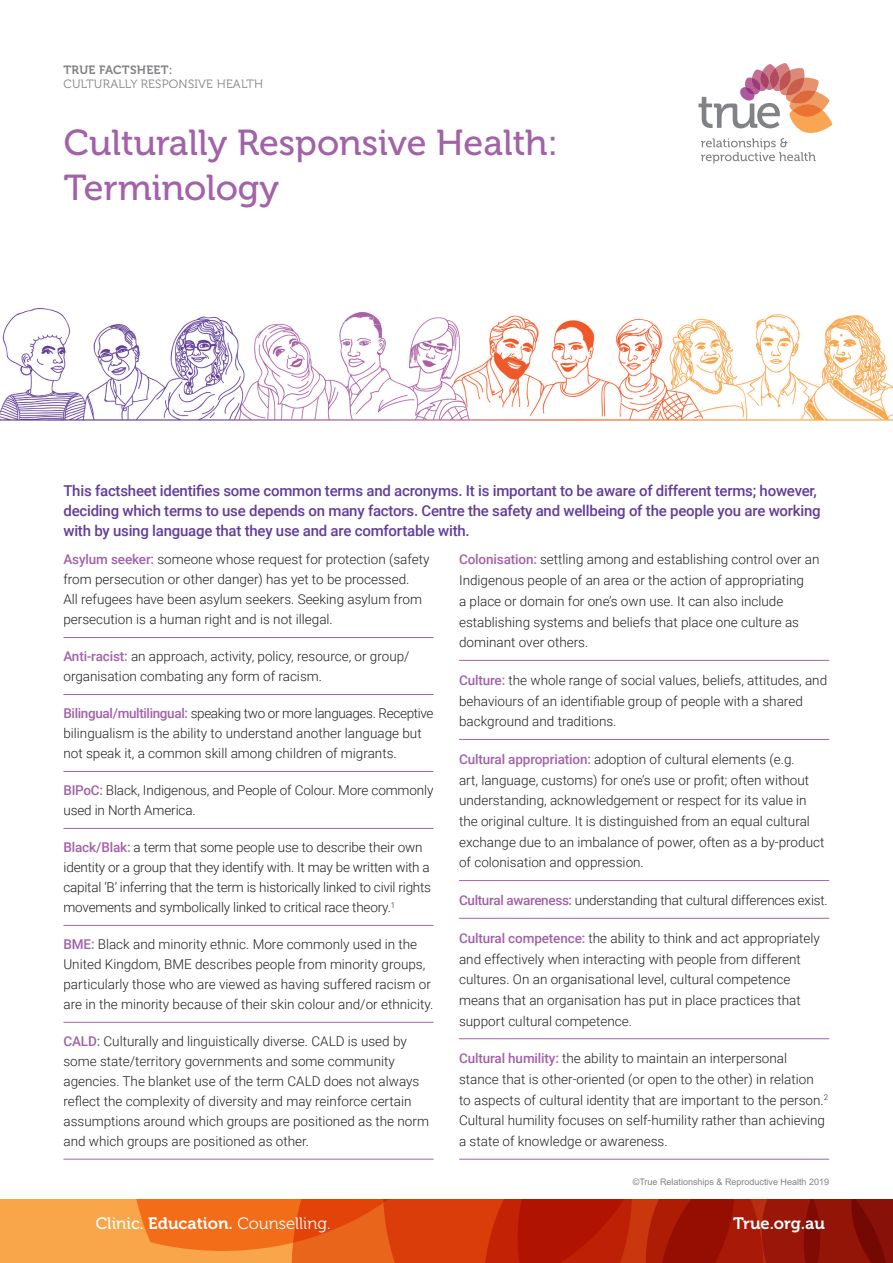
<style>
.page{position:relative;width:893px;height:1263px;background:#fff}
.page>*{position:absolute;margin:0;border:0;box-sizing:border-box;transform-origin:0 0}
.Page_Header{font:36px "Museo 500";color:#a262a8}
.t1{font:16.5px "Museo 300";color:#fff}
.t2{font:16.5px "Museo 700";color:#fff}
.Body_Copy_Intro{font:500 15px/20px "Roboto";letter-spacing:-.015em;color:#623e99}
.Body_copy_RULE_BELOW{font:300 13.5px/20.7px "Roboto";color:#231f20}
.t3{font:12px "Museo 300";letter-spacing:.02em;color:#808285}
.t4{font:12px "Museo 700";letter-spacing:.02em;color:#808285}
.t5{font:9px "Arial";color:#808285}
.s1{font-weight:500;color:#a262a8}
.s2{font-family:"Museo 500"}
.s3{font-family:"Museo 700"}
</style>
<div class="page">
<div style="left:0;top:1199px;width:893px;height:64px;background:#f9a64a"></div>
<svg style="left:136px;top:1199px;width:757px;height:64px;background:#c4390e"></svg>
<svg style="left:698px;top:63px;width:134px;height:101px"></svg>
<img style="left:0;top:308px;width:893px;height:113px">
<hr style="left:63px;top:637px;width:371px;height:1px;background:#a262a8">
<hr style="left:63px;top:694px;width:371px;height:1px;background:#a262a8">
<hr style="left:63px;top:771px;width:371px;height:1px;background:#a262a8">
<hr style="left:63px;top:828px;width:371px;height:1px;background:#a262a8">
<hr style="left:63px;top:925px;width:371px;height:1px;background:#a262a8">
<hr style="left:63px;top:1022px;width:371px;height:1px;background:#a262a8">
<hr style="left:63px;top:1159px;width:371px;height:1px;background:#a262a8">
<hr style="left:459px;top:660px;width:370px;height:1px;background:#a262a8">
<hr style="left:459px;top:739px;width:370px;height:1px;background:#a262a8">
<hr style="left:459px;top:880px;width:370px;height:1px;background:#a262a8">
<hr style="left:459px;top:918px;width:370px;height:1px;background:#a262a8">
<hr style="left:459px;top:1038px;width:370px;height:1px;background:#a262a8">
<hr style="left:459px;top:1159px;width:370px;height:1px;background:#a262a8">
<p class="t4" style="left:63px;top:63px;width:110px">TRUE FACTSHEET:</p>
<p class="t3" style="left:63px;top:77px;width:201px">CULTURALLY RESPONSIVE HEALTH</p>
<p class="Page_Header" style="left:64px;top:123px;width:496px">Culturally Responsive Health:</p>
<p class="Page_Header" style="left:64px;top:168px;width:217px">Terminology</p>
<p class="Body_Copy_Intro" style="left:63px;top:480px;width:759px">This factsheet identifies some common terms and acronyms. It is important to be aware of different terms; however, deciding which terms to use depends on many factors. Centre the safety and wellbeing of the people you are working with by using language that they use and are comfortable with.</p>
<p class="Body_copy_RULE_BELOW" style="left:63px;top:549px;width:368px;line-height:20px"><span class="s1">Asylum seeker:</span> someone whose request for protection (safety from persecution or other danger) has yet to be processed.<br>All refugees have been asylum seekers. Seeking asylum from persecution is a human right and is not illegal.</p>
<p class="Body_copy_RULE_BELOW" style="left:63px;top:646px;width:348px;line-height:20px"><span class="s1">Anti-racist:</span> an approach, activity, policy, resource, or group/ organisation combating any form of racism.</p>
<p class="Body_copy_RULE_BELOW" style="left:63px;top:703px;width:372px;line-height:20px"><span class="s1">Bilingual/multilingual:</span> speaking two or more languages. Receptive bilingualism is the ability to understand another language but not speak it, a common skill among children of migrants.</p>
<p class="Body_copy_RULE_BELOW" style="left:63px;top:780px;width:371px;line-height:20px"><span class="s1">BIPoC:</span> Black, Indigenous, and People of Colour. More commonly used in North America.</p>
<p class="Body_copy_RULE_BELOW" style="left:63px;top:837px;width:369px;line-height:20px"><span class="s1">Black/Blak:</span> a term that some people use to describe their own identity or a group that they identify with. It may be written with a capital ‘B’ inferring that the term is historically linked to civil rights movements and symbolically linked to critical race theory.<sup>1</sup></p>
<p class="Body_copy_RULE_BELOW" style="left:63px;top:934px;width:372px;line-height:20px"><span class="s1">BME:</span> Black and minority ethnic. More commonly used in the United Kingdom, BME describes people from minority groups, particularly those who are viewed as having suffered racism or are in the minority because of their skin colour and/or ethnicity.</p>
<p class="Body_copy_RULE_BELOW" style="left:63px;top:1031px;width:367px;line-height:20px"><span class="s1">CALD:</span> Culturally and linguistically diverse. CALD is used by some state/territory governments and some community agencies. The blanket use of the term CALD does not always reflect the complexity of diversity and may reinforce certain assumptions around which groups are positioned as the norm and which groups are positioned as other.</p>
<p class="Body_copy_RULE_BELOW" style="left:459px;top:549px;width:362px"><span class="s1">Colonisation:</span> settling among and establishing control over an Indigenous people of an area or the action of appropriating<br>a place or domain for one’s own use. It can also include establishing systems and beliefs that place one culture as dominant over others.</p>
<p class="Body_copy_RULE_BELOW" style="left:459px;top:669px;width:370px"><span class="s1">Culture:</span> the whole range of social values, beliefs, attitudes, and behaviours of an identifiable group of people with a shared background and traditions.</p>
<p class="Body_copy_RULE_BELOW" style="left:459px;top:748px;width:367px"><span class="s1">Cultural appropriation:</span> adoption of cultural elements (e.g.<br>art, language, customs) for one’s use or profit; often without understanding, acknowledgement or respect for its value in the original culture. It is distinguished from an equal cultural exchange due to an imbalance of power, often as a by-product of colonisation and oppression.</p>
<p class="Body_copy_RULE_BELOW" style="left:459px;top:889px;width:370px"><span class="s1">Cultural awareness:</span> understanding that cultural differences exist.</p>
<p class="Body_copy_RULE_BELOW" style="left:459px;top:927px;width:362px"><span class="s1">Cultural competence:</span> the ability to think and act appropriately and effectively when interacting with people from different cultures. On an organisational level, cultural competence means that an organisation has put in place practices that support cultural competence.</p>
<p class="Body_copy_RULE_BELOW" style="left:459px;top:1048px;width:371px"><span class="s1">Cultural humility:</span> the ability to maintain an interpersonal stance that is other-oriented (or open to the other) in relation to aspects of cultural identity that are important to the person.<sup>2<br></sup>Cultural humility focuses on self-humility rather than achieving a state of knowledge or awareness.</p>
<p class="t5" style="left:633px;top:1175px;width:198px">©True Relationships &amp; Reproductive Health 2019</p>
<p class="t1" style="left:96px;top:1214px;width:236px"><span class="s2">Clinic.</span> <span class="s3">Education.</span> Counselling.</p>
<p class="t2" style="left:733px;top:1214px;width:93px">True.org.au</p>
</div>
